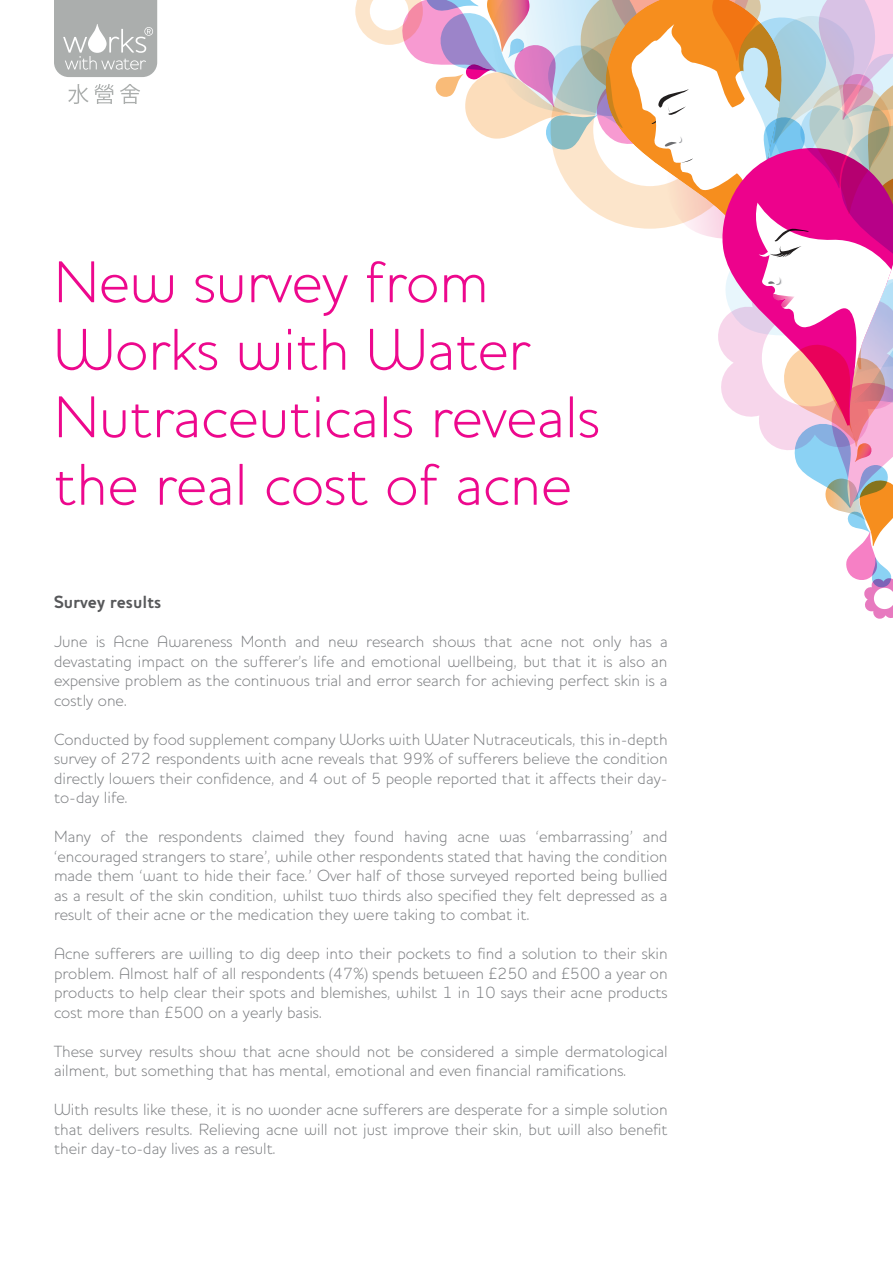
<style>
.page{position:relative;width:893px;height:1263px;background:#fff}
.page>*{position:absolute;margin:0;border:0;box-sizing:border-box;transform-origin:0 0}
.t1{font:300 60px/67.5px "Houschka";color:#ed088d}
.t2{font:700 18px "Houschka";color:#57585a}
.t3{font:300 16.5px/19.5px "Houschka";color:#808285;text-align:justify}
</style>
<div class="page">
<svg style="left:355px;top:0;width:538px;height:619px"></svg>
<svg style="left:54px;top:0;width:103px;height:77px;background:#b4b7b6"></svg>
<svg style="left:68px;top:84px;width:46px;height:20px"></svg>
<svg style="left:120px;top:84px;width:20px;height:20px"></svg>
<h1 class="t1" style="left:54px;top:248px;width:547px">New survey from<br>Works with Water<br>Nutraceuticals reveals the real cost of acne</h1>
<p class="t2" style="left:54px;top:591px;width:109px">Survey results</p>
<p class="t3" style="left:54px;top:632px;width:615px">June is Acne Awareness Month and new research shows that acne not only has a devastating impact on the sufferer’s life and emotional wellbeing, but that it is also an expensive problem as the continuous trial and error search for achieving perfect skin is a costly one.</p>
<p class="t3" style="left:54px;top:729px;width:615px">Conducted by food supplement company Works with Water Nutraceuticals, this in-depth survey of 272 respondents with acne reveals that 99% of sufferers believe the condition directly lowers their confidence, and 4 out of 5 people reported that it affects their day&shy;to-day life.</p>
<p class="t3" style="left:54px;top:827px;width:615px">Many of the respondents claimed they found having acne was ‘embarrassing’ and ‘encouraged strangers to stare’, while other respondents stated that having the condition made them ‘want to hide their face.’ Over half of those surveyed reported being bullied as a result of the skin condition, whilst two thirds also specified they felt depressed as a result of their acne or the medication they were taking to combat it.</p>
<p class="t3" style="left:54px;top:944px;width:615px">Acne sufferers are willing to dig deep into their pockets to find a solution to their skin problem. Almost half of all respondents (47%) spends between £250 and £500 a year on products to help clear their spots and blemishes, whilst 1 in 10 says their acne products cost more than £500 on a yearly basis.</p>
<p class="t3" style="left:54px;top:1041px;width:615px">These survey results show that acne should not be considered a simple dermatological ailment, but something that has mental, emotional and even financial ramifications.</p>
<p class="t3" style="left:54px;top:1100px;width:615px">With results like these, it is no wonder acne sufferers are desperate for a simple solution that delivers results. Relieving acne will not just improve their skin, but will also benefit their day-to-day lives as a result.</p>
</div>
